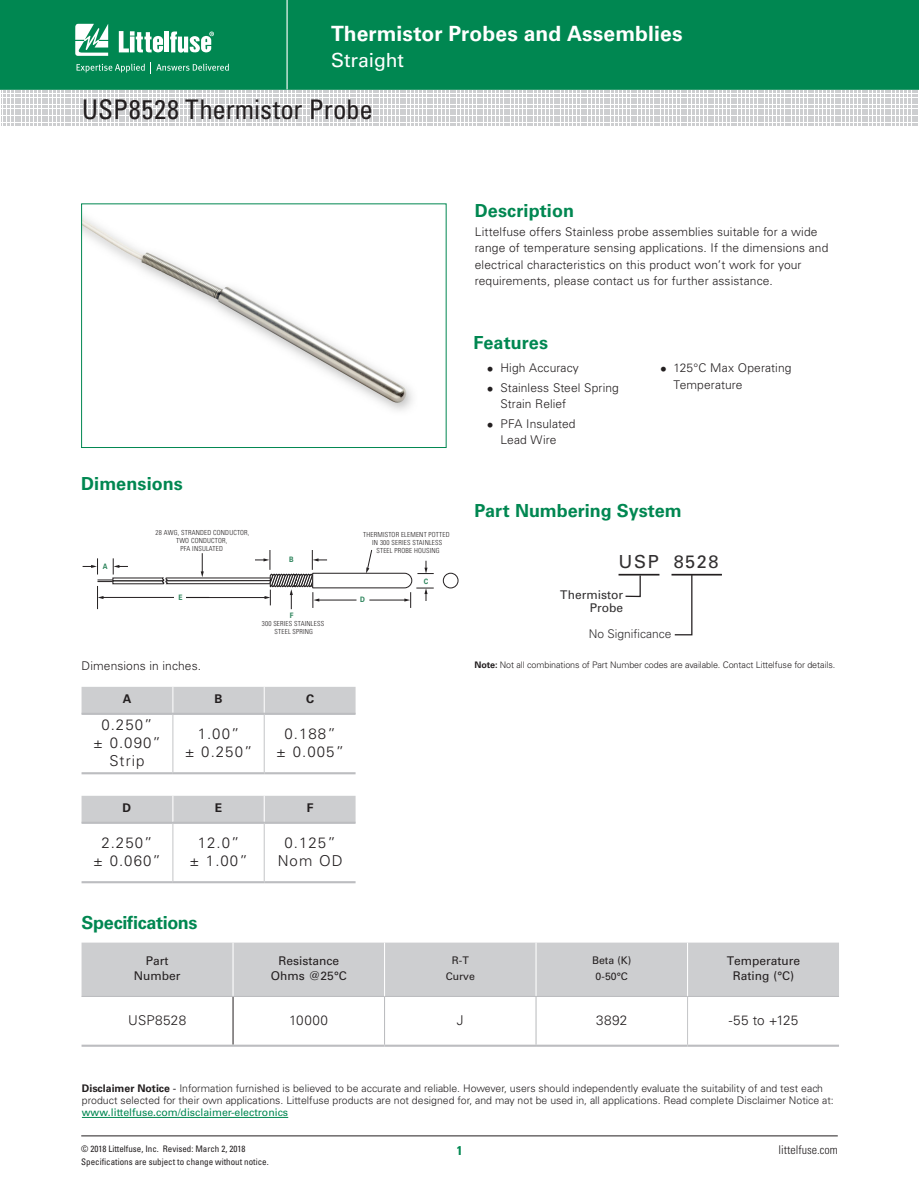
<style>
.page{position:relative;width:919px;height:1191px;background:#fff}
.page>*{position:absolute;margin:0;border:0;box-sizing:border-box;transform-origin:0 0}
.t1{font:condensed 27px "Univers LT Std";color:#231f20}
.t2{font:700 21px "Univers LT Std";letter-spacing:.005em;color:#fff}
.t3{font:19.5px "Univers LT Std";letter-spacing:-.005em;color:#fff}
.t4{font:700 18px "Univers LT Std";color:#008751}
.t5{font:700 18px "Univers LT Std";letter-spacing:-.02em;color:#008751}
.t6{font:18px "Univers";letter-spacing:.09em;color:#312f30}
.t7{font:300 15px/18px "Univers LT Std";letter-spacing:.07em;color:#231f20;text-align:center}
.t8{font:300 13.5px "Univers LT Std";letter-spacing:.025em;color:#231f20}
.t9{font:700 condensed 12.75px "Univers LT Std";color:#008751}
.t10{font:300 12px/16.5px "Univers LT Std";letter-spacing:.01em;color:#231f20}
.t11{font:12px/15.8px "Univers LT Std";color:#231f20;text-align:center}
.t12{font:12px/13.5px "Univers";color:#312f30;text-align:right}
.t13{font:300 condensed 12px "Univers LT Std";color:#231f20}
.t14{font:300 12px "Univers";color:#312f30}
.t15{font:700 12px "Univers LT Std";color:#231f20}
.t16{font:300 10.5px/12px "Univers LT Std";color:#231f20}
.t17{font:10.5px "Univers LT Std";color:#008751}
.t18{font:10.5px/15.8px "Univers LT Std";color:#231f20;text-align:center}
.t19{font:condensed 9px "Univers LT Std";color:#231f20}
.t20{font:300 9px "Univers";letter-spacing:-.01em;color:#231f20}
.t21{font:700 7.5px "Univers";color:#2b835a;scale:.9 1}
.t22{font:300 condensed 6.9px/7.9px "Univers";letter-spacing:.025em;color:#231f20;text-align:center}
.s1{font-family:"Univers";font-size:13.5px}
.s2{font-weight:700}
.s3{font-weight:400}
</style>
<div class="page">
<hr style="left:81px;top:1135px;width:756px;height:1px;background:#231f20">
<div style="left:0;top:0;width:918px;height:90px;background:#008751"></div>
<hr style="left:286px;top:0;width:1px;height:89px;background:#fff">
<svg style="left:1px;top:91px;width:916px;height:35px"></svg>
<svg style="left:75px;top:24px;width:33px;height:32px"></svg>
<div style="left:164px;top:32px;width:5px;height:20px;background:#fff"></div>
<svg style="left:170px;top:32px;width:44px;height:21px"></svg>
<svg style="left:119px;top:31px;width:44px;height:21px"></svg>
<svg style="left:77px;top:62px;width:152px;height:11px;background:#2e9c70"></svg>
<img style="left:83px;top:216px;width:330px;height:195px">
<div style="left:81px;top:203px;width:365px;height:245px;border:1px solid #008751"></div>
<div style="left:81px;top:687px;width:274px;height:26px;background:#cdced0"></div>
<hr style="left:81px;top:772px;width:92px;height:2px;background:#bcbdc0">
<hr style="left:173px;top:772px;width:91px;height:2px;background:#bcbdc0">
<hr style="left:81px;top:713px;width:92px;height:2px;background:#bcbdc0">
<hr style="left:173px;top:713px;width:91px;height:2px;background:#bcbdc0">
<hr style="left:172px;top:715px;width:1px;height:57px;background:#c7c8ca">
<hr style="left:264px;top:715px;width:1px;height:57px;background:#c7c8ca">
<hr style="left:264px;top:713px;width:91px;height:2px;background:#bcbdc0">
<hr style="left:264px;top:772px;width:91px;height:2px;background:#bcbdc0">
<hr style="left:81px;top:881px;width:92px;height:2px;background:#bcbdc0">
<hr style="left:264px;top:881px;width:91px;height:2px;background:#bcbdc0">
<hr style="left:81px;top:821px;width:92px;height:3px;background:#bcbdc0">
<hr style="left:264px;top:821px;width:91px;height:3px;background:#bcbdc0">
<div style="left:81px;top:795px;width:274px;height:27px;background:#cdced0"></div>
<hr style="left:172px;top:824px;width:1px;height:57px;background:#c7c8ca">
<hr style="left:173px;top:821px;width:91px;height:3px;background:#bcbdc0">
<hr style="left:264px;top:824px;width:1px;height:57px;background:#c7c8ca">
<hr style="left:173px;top:881px;width:91px;height:2px;background:#bcbdc0">
<div style="left:443px;top:573px;width:15px;height:15px;border:1px solid #231f20;border-radius:50%"></div>
<svg style="left:83px;top:550px;width:350px;height:59px"></svg>
<hr style="left:82px;top:1117px;width:206px;height:1px;background:#008751">
<div style="left:81px;top:942px;width:758px;height:54px;background:#cdced0"></div>
<hr style="left:233px;top:997px;width:1px;height:47px;background:#231f20">
<hr style="left:384px;top:997px;width:1px;height:47px;background:#bcbdc0">
<hr style="left:535px;top:997px;width:1px;height:47px;background:#bcbdc0">
<hr style="left:81px;top:996px;width:152px;height:1px;background:#bcbdc0">
<hr style="left:233px;top:996px;width:151px;height:1px;background:#bcbdc0">
<hr style="left:384px;top:996px;width:152px;height:1px;background:#bcbdc0">
<hr style="left:536px;top:996px;width:151px;height:1px;background:#bcbdc0">
<hr style="left:687px;top:996px;width:152px;height:1px;background:#bcbdc0">
<hr style="left:232px;top:942px;width:1px;height:54px;background:#fff">
<hr style="left:384px;top:942px;width:1px;height:54px;background:#fff">
<hr style="left:535px;top:942px;width:1px;height:54px;background:#fff">
<hr style="left:687px;top:942px;width:1px;height:54px;background:#fff">
<hr style="left:687px;top:997px;width:1px;height:47px;background:#c7c8ca">
<hr style="left:81px;top:1044px;width:152px;height:2px;background:#bcbdc0">
<hr style="left:233px;top:1044px;width:151px;height:2px;background:#bcbdc0">
<hr style="left:384px;top:1044px;width:152px;height:2px;background:#bcbdc0">
<hr style="left:536px;top:1044px;width:151px;height:2px;background:#bcbdc0">
<hr style="left:687px;top:1044px;width:152px;height:2px;background:#bcbdc0">
<svg style="left:624px;top:575px;width:17px;height:23px"></svg>
<svg style="left:673px;top:575px;width:20px;height:61px"></svg>
<hr style="left:671px;top:574px;width:50px;height:1px;background:#231f20">
<hr style="left:618px;top:574px;width:41px;height:1px;background:#231f20">
<h2 class="t2" style="left:331px;top:21px;width:353px">Thermistor Probes and Assemblies</h2>
<h3 class="t3" style="left:331px;top:48px;width:75px">Straight</h3>
<h1 class="t1" style="left:82px;top:92px;width:293px">USP8528 Thermistor Probe</h1>
<h3 class="t4" style="left:81px;top:473px;width:103px">Dimensions</h3>
<p class="t21" style="left:103px;top:561px;width:7px">A</p>
<p class="t22" style="left:156px;top:528px;width:95px">28 AWG, STRANDED CONDUCTOR,<br>TWO CONDUCTOR,<br>PFA INSULATED</p>
<p class="t21" style="left:289px;top:555px;width:6px">B</p>
<p class="t22" style="left:363px;top:530px;width:88px">THERMISTOR ELEMENT POTTED<br>IN 300 SERIES STAINLESS</p>
<p class="t22" style="left:376px;top:546px;width:65px">STEEL PROBE HOUSING</p>
<p class="t21" style="left:424px;top:577px;width:6px">C</p>
<p class="t21" style="left:178px;top:593px;width:6px">E</p>
<p class="t21" style="left:360px;top:595px;width:7px">D</p>
<p class="t21" style="left:290px;top:610px;width:6px">F</p>
<p class="t10" style="left:81px;top:657px;width:121px">Dimensions in inches.</p>
<p class="t22" style="left:262px;top:619px;width:64px">300 SERIES STAINLESS<br>STEEL SPRING</p>
<p class="t15" style="left:123px;top:692px;width:10px">A</p>
<p class="t15" style="left:214px;top:692px;width:10px">B</p>
<p class="t15" style="left:306px;top:692px;width:10px">C</p>
<p class="t7" style="left:93px;top:715px;width:69px">0.250”<br>± 0.090”<br>Strip</p>
<p class="t7" style="left:185px;top:724px;width:69px">1.00”<br>± 0.250”</p>
<p class="t7" style="left:276px;top:724px;width:69px">0.188”<br>± 0.005”</p>
<p class="t15" style="left:123px;top:801px;width:10px">D</p>
<p class="t15" style="left:215px;top:801px;width:9px">E</p>
<p class="t15" style="left:307px;top:801px;width:8px">F</p>
<p class="t7" style="left:93px;top:833px;width:69px">2.250”<br>± 0.060”</p>
<p class="t7" style="left:189px;top:833px;width:60px">12.0”<br>± 1.00”</p>
<p class="t7" style="left:278px;top:833px;width:66px">0.125”<br>Nom OD</p>
<h3 class="t4" style="left:475px;top:200px;width:101px">Description</h3>
<p class="t10" style="left:475px;top:223px;width:355px">Littelfuse offers Stainless probe assemblies suitable for a wide range of temperature sensing applications. If the dimensions and electrical characteristics on this product won’t work for your requirements, please contact us for further assistance.</p>
<h3 class="t4" style="left:473px;top:332px;width:76px">Features</h3>
<p class="t10" style="left:487px;top:359px;width:93px"><span class="s1">•</span> High Accuracy</p>
<p class="t10" style="left:500px;top:379px;width:120px;text-indent:-14px"><span class="s1">•</span> Stainless Steel Spring<br>Strain Relief</p>
<p class="t10" style="left:487px;top:415px;width:90px;text-align:center"><span class="s1">•</span> PFA Insulated<br>Lead Wire</p>
<p class="t10" style="left:673px;top:359px;width:119px;text-indent:-14px"><span class="s1">•</span> 125°C Max Operating<br>Temperature</p>
<h3 class="t4" style="left:474px;top:500px;width:209px">Part Numbering System</h3>
<h3 class="t6" style="left:618px;top:550px;width:102px">USP 8528</h3>
<p class="t12" style="left:560px;top:587px;width:64px">Thermistor<br>Probe</p>
<p class="t14" style="left:588px;top:627px;width:84px">No Significance</p>
<p class="t20" style="left:474px;top:659px;width:362px"><span class="s2">Note:</span> Not all combinations of Part Number codes are available. Contact Littelfuse for details.</p>
<h3 class="t5" style="left:81px;top:911px;width:118px">Specifications</h3>
<p class="t11" style="left:134px;top:952px;width:48px">Part<br>Number</p>
<p class="t11" style="left:271px;top:952px;width:77px">Resistance<br>Ohms @25°C</p>
<p class="t18" style="left:445px;top:952px;width:31px">R-T<br>Curve</p>
<p class="t18" style="left:592px;top:952px;width:41px">Beta (K)<br>0-50°C</p>
<p class="t11" style="left:726px;top:952px;width:75px">Temperature<br>Rating (°C)</p>
<p class="t8" style="left:128px;top:1011px;width:59px">USP8528</p>
<p class="t8" style="left:289px;top:1011px;width:40px">10000</p>
<p class="t8" style="left:457px;top:1011px;width:8px">J</p>
<p class="t8" style="left:596px;top:1011px;width:33px">3892</p>
<p class="t8" style="left:728px;top:1011px;width:71px">-55 to +125</p>
<p class="t16" style="left:82px;top:1082px;width:753px"><span class="s2">Disclaimer Notice</span> <span class="s3">-</span> Information furnished is believed to be accurate and reliable. However, users should independently evaluate the suitability of and test each product selected for their own applications. Littelfuse products are not designed for, and may not be used in, all applications. Read complete Disclaimer Notice at:</p>
<p class="t17" style="left:82px;top:1106px;width:208px">www.littelfuse.com/disclaimer-electronics</p>
<p class="t19" style="left:81px;top:1142px;width:166px">© 2018 Littelfuse, Inc. Revised: March 2, 2018</p>
<p class="t9" style="left:456px;top:1142px;width:7px">1</p>
<p class="t13" style="left:778px;top:1142px;width:61px">littelfuse.com</p>
<p class="t19" style="left:81px;top:1156px;width:189px">Specifications are subject to change without notice.</p>
</div>
